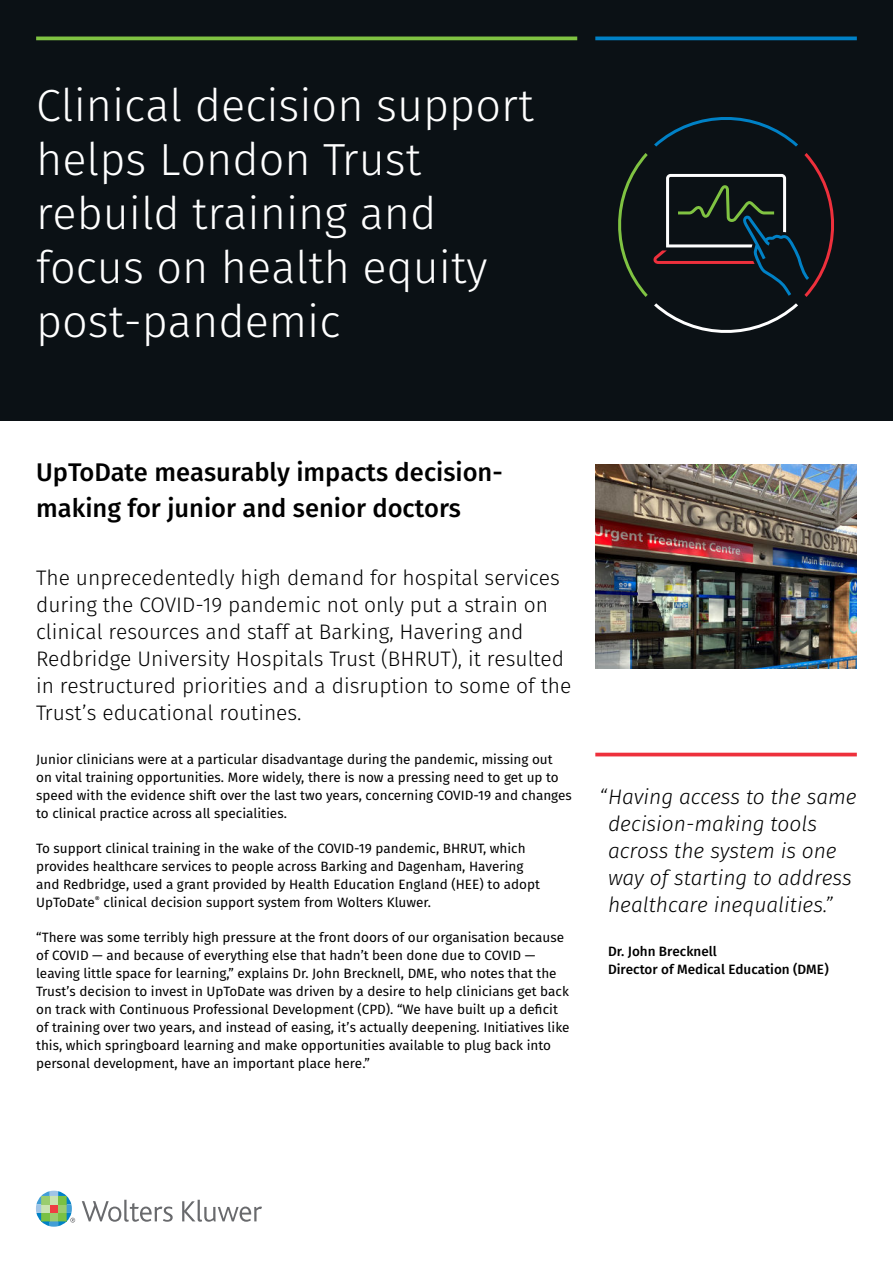
<style>
.page{position:relative;width:893px;height:1263px;background:#fff}
.page>*{position:absolute;margin:0;border:0;box-sizing:border-box;transform-origin:0 0}
.t1{font:300 45px/54px "Fira Sans";color:#fff}
.t2{font:500 25.5px/36px "Fira Sans";color:#000}
.t3{font:300 21px/27px "Fira Sans";color:#000}
.t4{font:italic 300 21px/27px "Fira Sans";color:#000}
.t5{font:13.5px/18px "Fira Sans";color:#000}
.t6{font:500 13.5px/18px "Fira Sans";color:#000}
</style>
<div class="page">
<svg style="left:82px;top:1200px;width:91px;height:22px"></svg>
<svg style="left:182px;top:1200px;width:80px;height:22px"></svg>
<svg style="left:36px;top:1191px;width:39px;height:36px"></svg>
<div style="left:0;top:0;width:893px;height:421px;background:#0b1115"></div>
<hr style="left:36px;top:37px;width:541px;height:3px;background:#80c342">
<hr style="left:595px;top:37px;width:262px;height:3px;background:#0081c6">
<hr style="left:595px;top:753px;width:262px;height:3px;background:#ee303c">
<svg style="left:654px;top:117px;width:144px;height:30px"></svg>
<svg style="left:654px;top:303px;width:144px;height:30px"></svg>
<svg style="left:618px;top:153px;width:216px;height:144px"></svg>
<img style="left:595px;top:464px;width:262px;height:204px">
<h1 class="t1" style="left:36px;top:78px;width:499px">Clinical decision support helps London Trust rebuild training and focus on health equity post-pandemic</h1>
<h2 class="t2" style="left:36px;top:454px;width:468px">UpToDate measurably impacts decision&shy;making for junior and senior doctors</h2>
<p class="t3" style="left:36px;top:564px;width:537px">The unprecedentedly high demand for hospital services during the COVID-19 pandemic not only put a strain on clinical resources and staff at Barking, Havering and Redbridge University Hospitals Trust (BHRUT), it resulted in restructured priorities and a disruption to some of the Trust’s educational routines.</p>
<p class="t5" style="left:36px;top:750px;width:537px">Junior clinicians were at a particular disadvantage during the pandemic, missing out<br>on vital training opportunities. More widely, there is now a pressing need to get up to speed with the evidence shift over the last two years, concerning COVID-19 and changes to clinical practice across all specialities.</p>
<p class="t5" style="left:36px;top:839px;width:505px">To support clinical training in the wake of the COVID-19 pandemic, BHRUT, which provides healthcare services to people across Barking and Dagenham, Havering and Redbridge, used a grant provided by Health Education England (HEE) to adopt UpToDate<sup>®</sup> clinical decision support system from Wolters Kluwer.</p>
<p class="t5" style="left:36px;top:928px;width:535px">“There was some terribly high pressure at the front doors of our organisation because of COVID — and because of everything else that hadn’t been done due to COVID — leaving little space for learning,” explains Dr. John Brecknell, DME, who notes that the Trust’s decision to invest in UpToDate was driven by a desire to help clinicians get back on track with Continuous Professional Development (CPD). “We have built up a deficit of training over two years, and instead of easing, it’s actually deepening. Initiatives like this, which springboard learning and make opportunities available to plug back into personal development, have an important place here.”</p>
<h3 class="t4" style="left:608px;top:783px;width:250px;text-indent:-9px">“ Having access to the same decision-making tools across the system is one way of starting to address healthcare inequalities.”</h3>
<p class="t6" style="left:608px;top:942px;width:222px">Dr. John Brecknell<br>Director of Medical Education (DME)</p>
</div>
